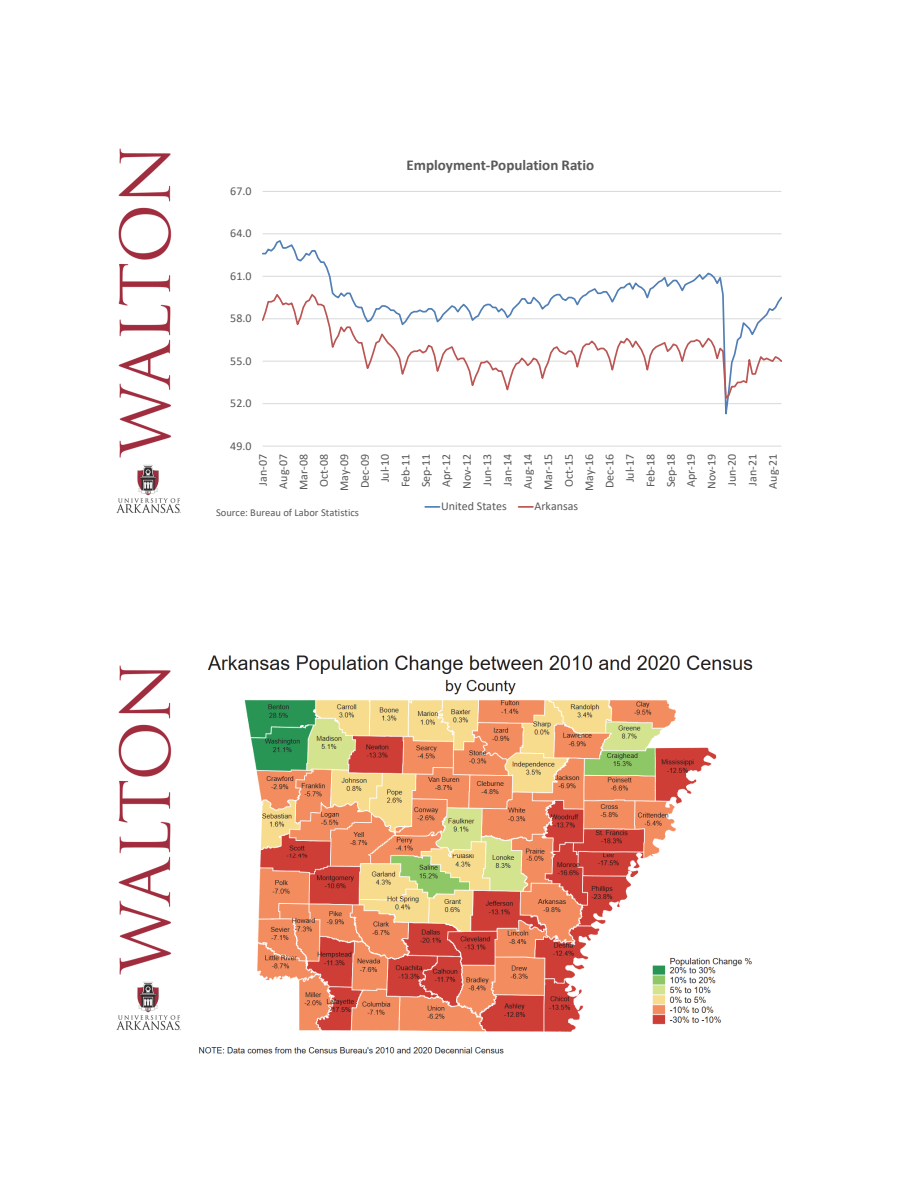
<style>
.page{position:relative;width:918px;height:1188px;background:#fff}
.page>*{position:absolute;margin:0;border:0;box-sizing:border-box;transform-origin:0 0}
.t1{font:700 15px "Calibri";color:#595959}
.t2{font:12px/20.4px "Calibri";color:#595959;text-align:right}
.t3{font:10.5px "Calibri";color:#595959}
</style>
<div class="page">
<img style="left:116px;top:148px;width:65px;height:366px">
<hr style="left:263px;top:234px;width:518px;height:1px;background:#d8d9db">
<hr style="left:263px;top:191px;width:518px;height:1px;background:#d8d9db">
<hr style="left:263px;top:446px;width:518px;height:1px;background:#d8d9db">
<svg style="left:263px;top:240px;width:519px;height:175px"></svg>
<svg style="left:263px;top:292px;width:519px;height:110px"></svg>
<svg style="left:425px;top:506px;width:15px;height:2px"></svg>
<svg style="left:519px;top:506px;width:14px;height:2px"></svg>
<img style="left:116px;top:665px;width:65px;height:366px">
<img style="left:199px;top:655px;width:554px;height:399px">
<p class="t2" style="left:230px;top:182px;width:23px">67.0</p>
<p class="t2" style="left:230px;top:224px;width:23px">64.0</p>
<p class="t2" style="left:230px;top:267px;width:23px">61.0</p>
<p class="t2" style="left:230px;top:309px;width:23px">58.0</p>
<p class="t2" style="left:230px;top:351px;width:23px">55.0</p>
<p class="t1" style="left:407px;top:159px;width:189px">Employment‐Population Ratio</p>
<p class="t2" style="left:230px;top:394px;width:23px">52.0</p>
<p class="t2" style="left:230px;top:436px;width:23px">49.0</p>
<p class="t2" style="left:254px;top:491px;width:39px;rotate:-90deg">Jan‐07<br>Aug‐07<br>Mar‐08<br>Oct‐08<br>May‐09<br>Dec‐09<br>Jul‐10<br>Feb‐11<br>Sep‐11<br>Apr‐12<br>Nov‐12<br>Jun‐13<br>Jan‐14<br>Aug‐14<br>Mar‐15<br>Oct‐15<br>May‐16<br>Dec‐16<br>Jul‐17<br>Feb‐18<br>Sep‐18<br>Apr‐19<br>Nov‐19<br>Jun‐20<br>Jan‐21<br>Aug‐21</p>
<p class="t3" style="left:216px;top:508px;width:144px">Source: Bureau of Labor Statistics</p>
<p class="t2" style="left:441px;top:497px;width:67px">United States</p>
<p class="t2" style="left:535px;top:497px;width:45px">Arkansas</p>
</div>
